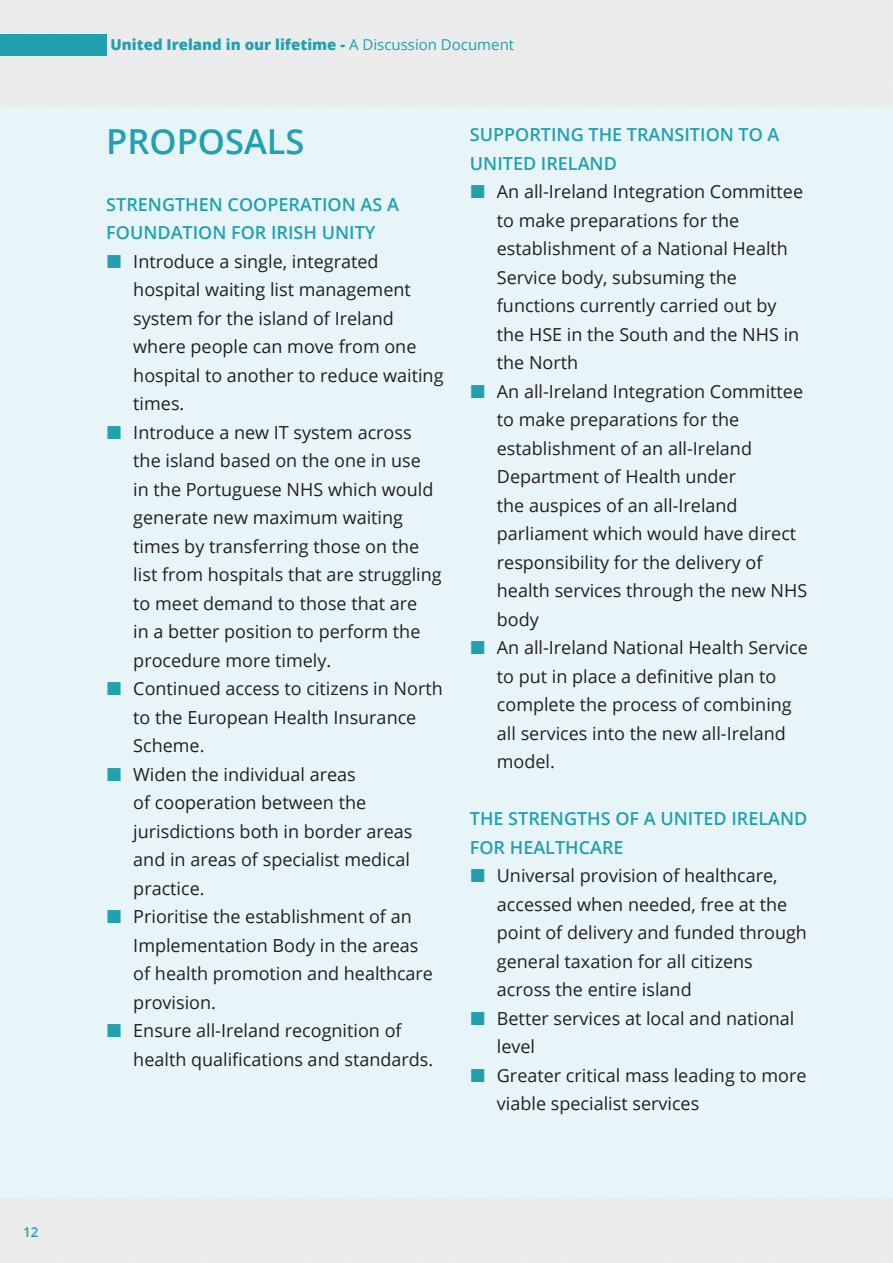
<style>
.page{position:relative;width:893px;height:1263px;background:#ebecec}
.page>*{position:absolute;margin:0;border:0;box-sizing:border-box;transform-origin:0 0}
.t1{font:600 34.5px "Open Sans";color:#22a0b0}
.t2{font:18px/28.5px "Open Sans";color:#231f20}
.t3{font:600 18px/28.5px "Open Sans";color:#22a0b0}
.t4{font:800 15px "Open Sans";color:#22a0b0}
.t5{font:600 13.5px "Open Sans";color:#22a0b0}
.s1{font-weight:400}
</style>
<div class="page">
<div style="left:0;top:34px;width:106px;height:21px;background:#22a0b0"></div>
<div style="left:0;top:107px;width:893px;height:1091px;background:#e7f5f8"></div>
<p class="t5" style="left:23px;top:1223px;width:17px">12</p>
<p class="t4" style="left:111px;top:33px;width:405px">United Ireland in our lifetime - <span class="s1">A Discussion Document</span></p>
<h1 class="t1" style="left:106px;top:118px;width:197px">PROPOSALS</h1>
<p class="t3" style="left:106px;top:190px;width:294px">STRENGTH EN COOPERATION AS A<br>FOUN DATION FOR I RISH UN ITY</p>
<p class="t2" style="left:133px;top:247px;width:312px">Introduce a single, integrated hospital waiting list management system for the island of Ireland where people can move from one hospital to another to reduce waiting times.<br>Introduce a new IT system across the island based on the one in use<br>in the Portuguese NHS which would generate new maximum waiting times by transferring those on the list from hospitals that are struggling to meet demand to those that are<br>in a better position to perform the procedure more timely.<br>Continued access to citizens in North to the European Health Insurance<br>Scheme.<br>Widen the individual areas<br>of cooperation between the jurisdictions both in border areas and in areas of specialist medical practice.<br>Prioritise the establishment of an<br>Implementation Body in the areas<br>of health promotion and healthcare provision.<br>Ensure all-Ireland recognition of health qualifications and standards.</p>
<p class="t3" style="left:470px;top:120px;width:192px">SU PPORTING TH E TRANS</p>
<p class="t3" style="left:684px;top:120px;width:97px">ITION TO A</p>
<p class="t3" style="left:470px;top:148px;width:149px">UN ITED I RELAN D</p>
<p class="t2" style="left:497px;top:177px;width:313px">An all-Ireland Integration Committee to make preparations for the establishment of a National Health<br>Service body, subsuming the functions currently carried out by the HSE in the South and the NHS in the North<br>An all-Ireland Integration Committee to make preparations for the establishment of an all-Ireland<br>Department of Health under<br>the auspices of an all-Ireland parliament which would have direct responsibility for the delivery of health services through the new NHS body<br>An all-Ireland National Health Service to put in place a definitive plan to complete the process of combining all services into the new all-Ireland model.</p>
<p class="t3" style="left:470px;top:804px;width:339px">TH E STRENGTHS OF A UN ITED I RELAN D<br>FOR HEALTH CARE</p>
<p class="t2" style="left:497px;top:861px;width:312px">Universal provision of healthcare, accessed when needed, free at the point of delivery and funded through general taxation for all citizens across the entire island<br>Better services at local and national level<br>Greater critical mass leading to more viable specialist services</p>
</div>
